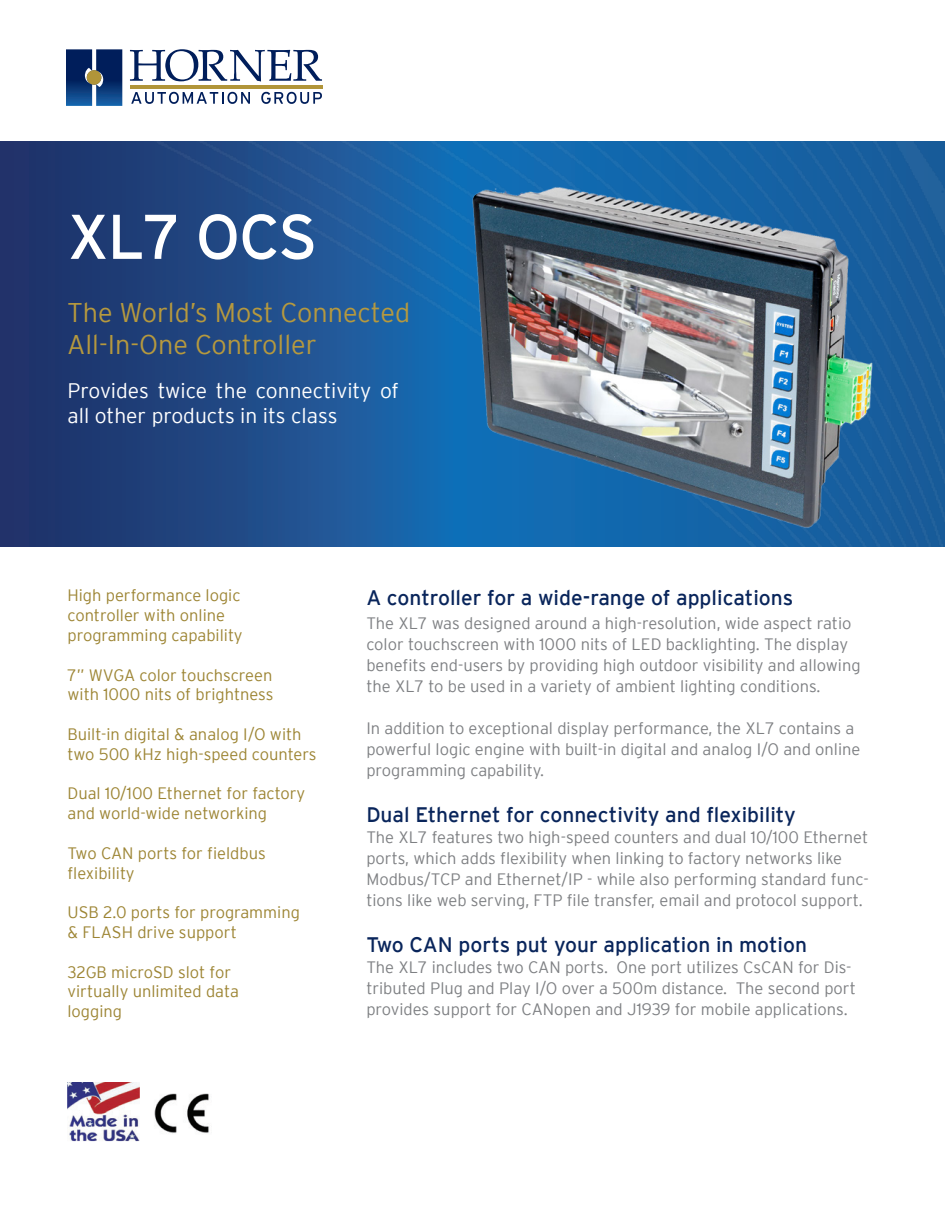
<style>
.page{position:relative;width:945px;height:1215px;background:#fff}
.page>*{position:absolute;margin:0;border:0;box-sizing:border-box;transform-origin:0 0}
.t1{font:63px "Interstate";letter-spacing:-.02em;color:#fff}
.t2{font:300 27px/32.4px "Interstate";color:#b6993e}
.t3{font:21px "Interstate";color:#09255b}
.t4{font:300 21px/25.2px "Interstate";color:#fff}
.t5{font:300 16.5px/21px "Interstate";color:#7e8083}
.t6{font:300 16.5px/19.8px "Interstate";color:#9d8534}
</style>
<div class="page">
<img style="left:67px;top:1082px;width:73px;height:59px">
<img style="left:154px;top:1093px;width:55px;height:41px">
<img style="left:0;top:142px;width:945px;height:404px">
<svg style="left:130px;top:49px;width:192px;height:33px"></svg>
<hr style="left:130px;top:85px;width:192px;height:3px;background:#b19539">
<svg style="left:66px;top:49px;width:56px;height:57px;background:#1b417a"></svg>
<div style="left:87px;top:70px;width:14px;height:15px;background:#b19539;border-radius:50%"></div>
<svg style="left:131px;top:92px;width:119px;height:12px"></svg>
<svg style="left:261px;top:92px;width:61px;height:12px"></svg>
<img style="left:458px;top:153px;width:433px;height:381px">
<p class="t1" style="left:67px;top:201px;width:252px">XL7 OCS</p>
<p class="t2" style="left:67px;top:296px;width:344px">The World’s Most Connected<br>All-In-One Controller</p>
<p class="t4" style="left:68px;top:378px;width:333px">Provides twice the connectivity of all other products in its class</p>
<p class="t6" style="left:68px;top:585px;width:177px">High performance logic controller with online programming capability</p>
<p class="t6" style="left:68px;top:665px;width:206px">7” WVGA color touchscreen</p>
<p class="t6" style="left:68px;top:684px;width:208px">with 1000 nits of brightness</p>
<p class="t6" style="left:68px;top:724px;width:236px">Built-in digital &amp; analog I/O with</p>
<p class="t6" style="left:68px;top:744px;width:251px">two 500 kHz high-speed counters</p>
<p class="t6" style="left:68px;top:783px;width:239px">Dual 10/100 Ethernet for factory and world-wide networking</p>
<p class="t6" style="left:68px;top:843px;width:200px">Two CAN ports for fieldbus</p>
<p class="t6" style="left:68px;top:863px;width:69px">flexibility</p>
<p class="t6" style="left:68px;top:902px;width:234px">USB 2.0 ports for programming</p>
<p class="t6" style="left:68px;top:922px;width:171px">&amp; FLASH drive support</p>
<p class="t6" style="left:68px;top:962px;width:173px">32GB microSD slot for virtually unlimited data logging</p>
<p class="t3" style="left:366px;top:586px;width:429px">A controller for a wide-range of applications</p>
<p class="t5" style="left:366px;top:613px;width:496px">The XL7 was designed around a high-resolution, wide aspect ratio color touchscreen with 1000 nits of LED backlighting. The display benefits end-users by providing high outdoor visibility and allowing the XL7 to be used in a variety of ambient lighting conditions.</p>
<p class="t5" style="left:366px;top:718px;width:496px">In addition to exceptional display performance, the XL7 contains a powerful logic engine with built-in digital and analog I/O and online programming capability.</p>
<p class="t3" style="left:366px;top:803px;width:431px">Dual Ethernet for connectivity and flexibility</p>
<p class="t5" style="left:366px;top:827px;width:504px">The XL7 features two high-speed counters and dual 10/100 Ethernet ports, which adds flexibility when linking to factory networks like Modbus/TCP and Ethernet/IP - while also performing standard func&shy;tions like web serving, FTP file transfer, email and protocol support.</p>
<p class="t3" style="left:366px;top:933px;width:442px">Two CAN ports put your application in motion</p>
<p class="t5" style="left:366px;top:957px;width:491px">The XL7 includes two CAN ports. One port utilizes CsCAN for Dis&shy;tributed Plug and Play I/O over a 500m distance. The second port provides support for CANopen and J1939 for mobile applications.</p>
</div>
